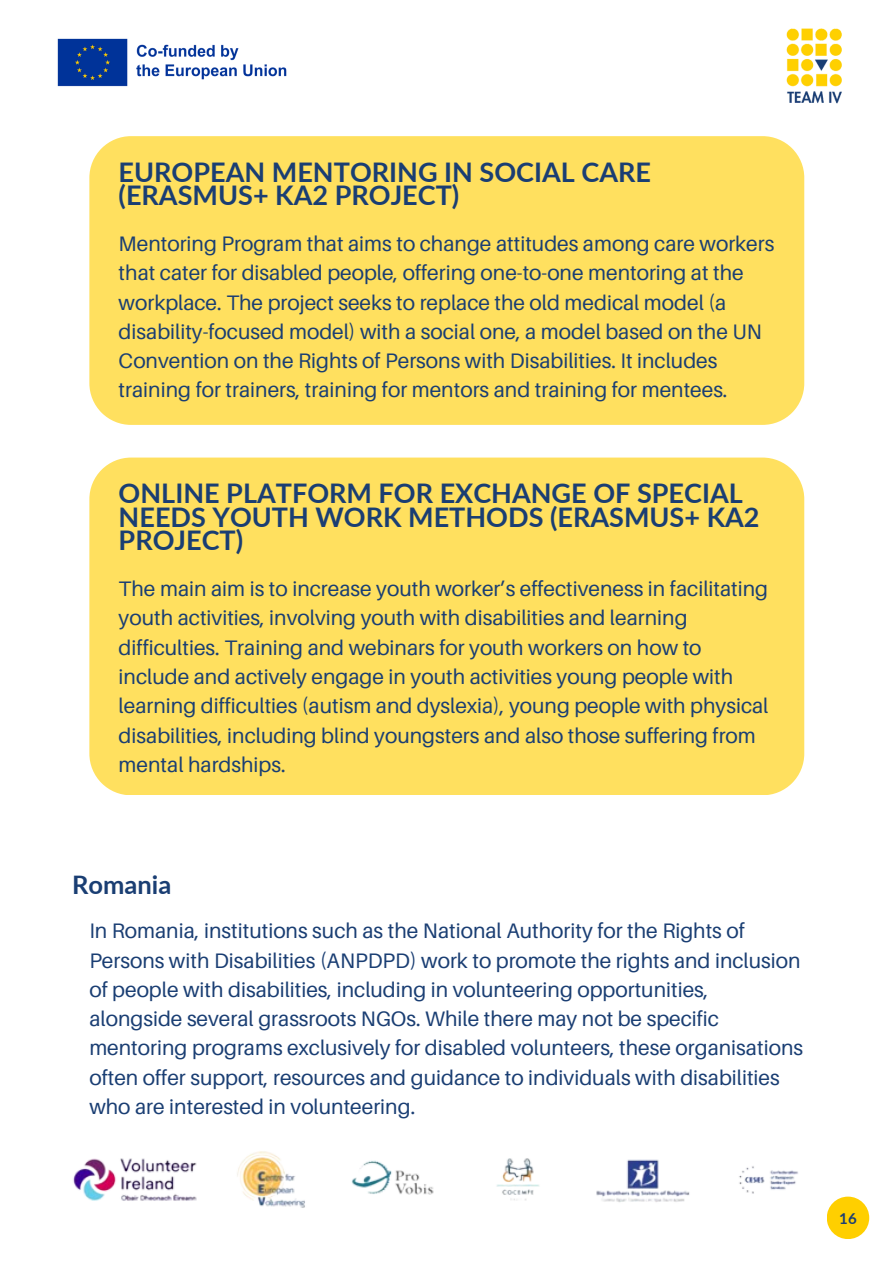
<style>
.page{position:relative;width:894px;height:1264px;background:#fff}
.page>*{position:absolute;margin:0;border:0;box-sizing:border-box;transform-origin:0 0}
.t1{font:700 27px/23.7px "Lato";color:#1a3e73}
.t2{font:700 25.5px "Lato";color:#1a3e73}
.t3{font:21px/29.2px "Aileron";color:#1a3e73}
.t4{font:700 15px "Lato";color:#1a3e74}
</style>
<div class="page">
<img style="left:73px;top:1151px;width:725px;height:57px">
<div style="left:89px;top:136px;width:715px;height:289px;background:#ffe05f"></div>
<div style="left:89px;top:457px;width:715px;height:338px;background:#ffe05f"></div>
<div style="left:826px;top:1196px;width:43px;height:42px;background:#ffcf00;border-radius:50%"></div>
<img style="left:57px;top:38px;width:230px;height:49px">
<img style="left:786px;top:28px;width:56px;height:76px">
<p class="t1" style="left:119px;top:159px;width:533px">EUROPEAN MENTORING IN SOCIAL CARE (ERASMUS+ KA2 PROJECT)</p>
<h1 class="t3" style="left:119px;top:229px;width:657px">Mentoring Program that aims to change attitudes among care workers that cater for disabled people, offering one-to-one mentoring at the workplace. The project seeks to replace the old medical model (a disability-focused model) with a social one, a model based on the UN Convention on the Rights of Persons with Disabilities. It includes training for trainers, training for mentors and training for mentees.</h1>
<p class="t1" style="left:119px;top:481px;width:642px">ONLINE PLATFORM FOR EXCHANGE OF SPECIAL<br>NEEDS YOUTH WORK METHODS (ERASMUS+ KA2<br>PROJECT)</p>
<h1 class="t3" style="left:119px;top:574px;width:651px">The main aim is to increase youth worker’s effectiveness in facilitating youth activities, involving youth with disabilities and learning difficulties. Training and webinars for youth workers on how to include and actively engage in youth activities young people with learning difficulties (autism and dyslexia), young people with physical disabilities, including blind youngsters and also those suffering from mental hardships.</h1>
<h2 class="t2" style="left:72px;top:868px;width:101px">Romania</h2>
<p class="t3" style="left:89px;top:916px;width:715px">In Romania, institutions such as the National Authority for the Rights of Persons with Disabilities (ANPDPD) work to promote the rights and inclusion of people with disabilities, including in volunteering opportunities, alongside several grassroots NGOs. While there may not be specific mentoring programs exclusively for disabled volunteers, these organisations often offer support, resources and guidance to individuals with disabilities who are interested in volunteering.</p>
<p class="t4" style="left:839px;top:1208px;width:19px">16</p>
</div>
